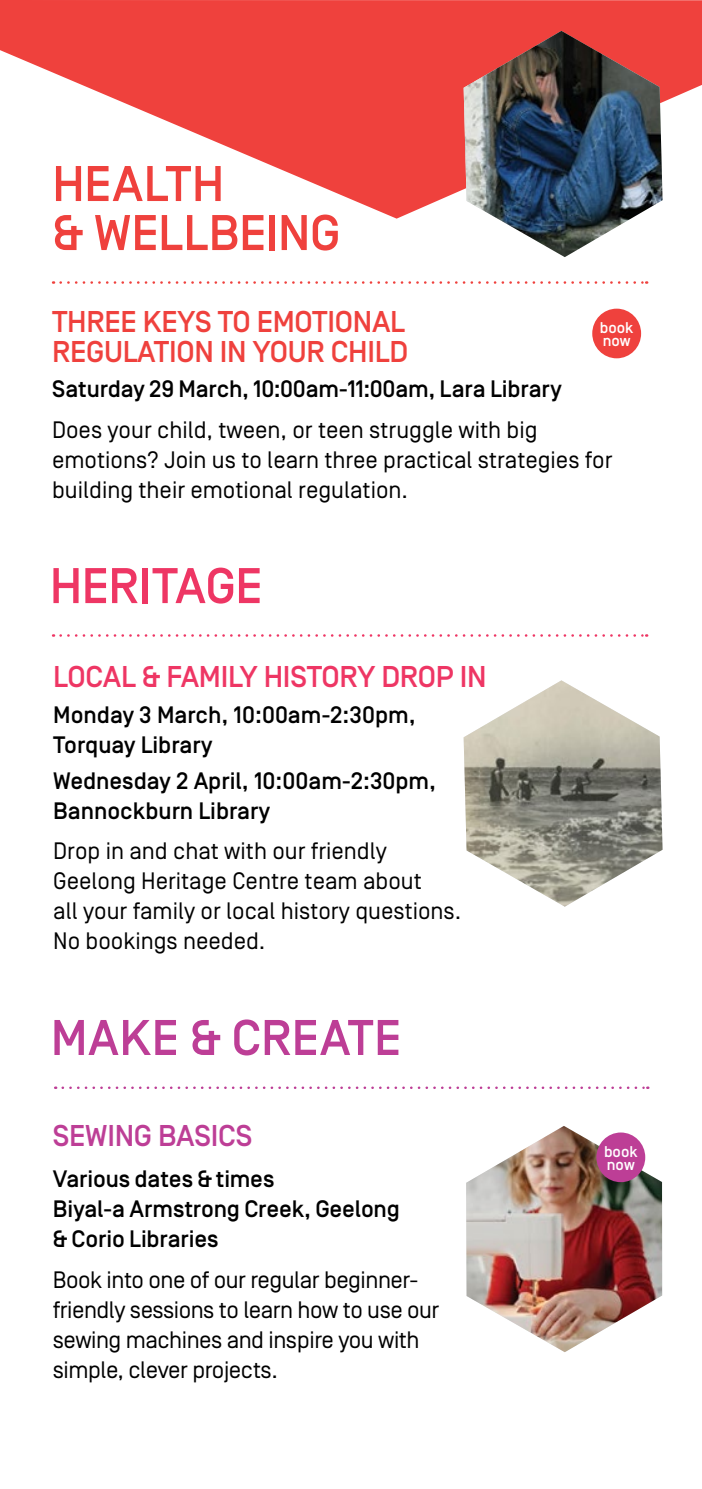
<style>
.page{position:relative;width:702px;height:1489px;background:#fff}
.page>*{position:absolute;margin:0;border:0;box-sizing:border-box;transform-origin:0 0}
.t1{font:500 50px/49px "Simplon BP";letter-spacing:-.005em;color:#ef413d}
.t2{font:500 50px "Simplon BP";letter-spacing:.01em;color:#bd3e96}
.t3{font:500 50px "Simplon BP";letter-spacing:-.01em;color:#ee3664}
.t4{font:500 30px/30px "Simplon BP";letter-spacing:-.01em;color:#ef413d}
.t5{font:500 30px "Simplon BP";letter-spacing:-.01em;color:#ee3664}
.t6{font:500 30px "Simplon BP";letter-spacing:-.01em;color:#bd3e96}
.t7{font:23.75px/30px "Simplon BP Regular";color:#000}
.t8{font:500 23.75px/30px "Simplon BP";color:#000}
.t9{font:23.75px/30px "Simplon BP Regular";letter-spacing:-.02em;color:#000}
.t10{font:500 15.5px/13px "Simplon BP";color:#fff}
</style>
<div class="page">
<svg style="left:0;top:0;width:702px;height:219px;fill:#ef413d"></svg>
<svg style="left:63px;top:1086px;width:585px;height:2px"></svg>
<img style="left:466px;top:1126px;width:196px;height:225px">
<div style="left:596px;top:1132px;width:49px;height:50px;background:#bd3e96;border-radius:50%"></div>
<img style="left:463px;top:31px;width:199px;height:226px">
<svg style="left:61px;top:281px;width:586px;height:3px"></svg>
<svg style="left:61px;top:634px;width:586px;height:2px"></svg>
<div style="left:592px;top:308px;width:49px;height:50px;background:#ef413d;border-radius:50%"></div>
<img style="left:463px;top:680px;width:199px;height:226px">
<h1 class="t1" style="left:52px;top:160px;width:289px">HEALTH<br>&amp; WELLBEING</h1>
<p class="t4" style="left:52px;top:307px;width:358px">THREE KEYS TO EMOTIONAL<br>REGULATION IN YOUR CHILD</p>
<p class="t8" style="left:52px;top:375px;width:511px">Saturday 29 March, 10:00am-11:00am, Lara Library</p>
<p class="t7" style="left:52px;top:415px;width:562px">Does your child, tween, or teen struggle with big emotions? Join us to learn three practical strategies for building their emotional regulation.</p>
<p class="t10" style="left:600px;top:321px;width:35px">book now</p>
<h1 class="t3" style="left:50px;top:557px;width:214px">HERITAGE</h1>
<p class="t5" style="left:53px;top:659px;width:435px">LOCAL &amp; FAMILY HISTORY DROP IN</p>
<p class="t8" style="left:53px;top:700px;width:364px">Monday 3 March, 10:00am-2:30pm,<br>Torquay Library</p>
<p class="t8" style="left:53px;top:765px;width:384px">Wednesday 2 April, 10:00am-2:30pm,<br>Bannockburn Library</p>
<p class="t7" style="left:53px;top:836px;width:409px">Drop in and chat with our friendly Geelong Heritage Centre team about<br>all your family or local history questions.<br>No bookings needed.</p>
<h1 class="t2" style="left:51px;top:1008px;width:352px">MAKE &amp; CREATE</h1>
<p class="t6" style="left:53px;top:1118px;width:201px">SEWING BASICS</p>
<p class="t8" style="left:53px;top:1164px;width:348px">Various dates &amp; times<br>Biyal-a Armstrong Creek, Geelong &amp; Corio Libraries</p>
<p class="t9" style="left:53px;top:1264px;width:388px">Book into one of our regular beginner&shy;friendly sessions to learn how to use our sewing machines and inspire you with simple, clever projects.</p>
<p class="t10" style="left:604px;top:1145px;width:35px">book now</p>
</div>
